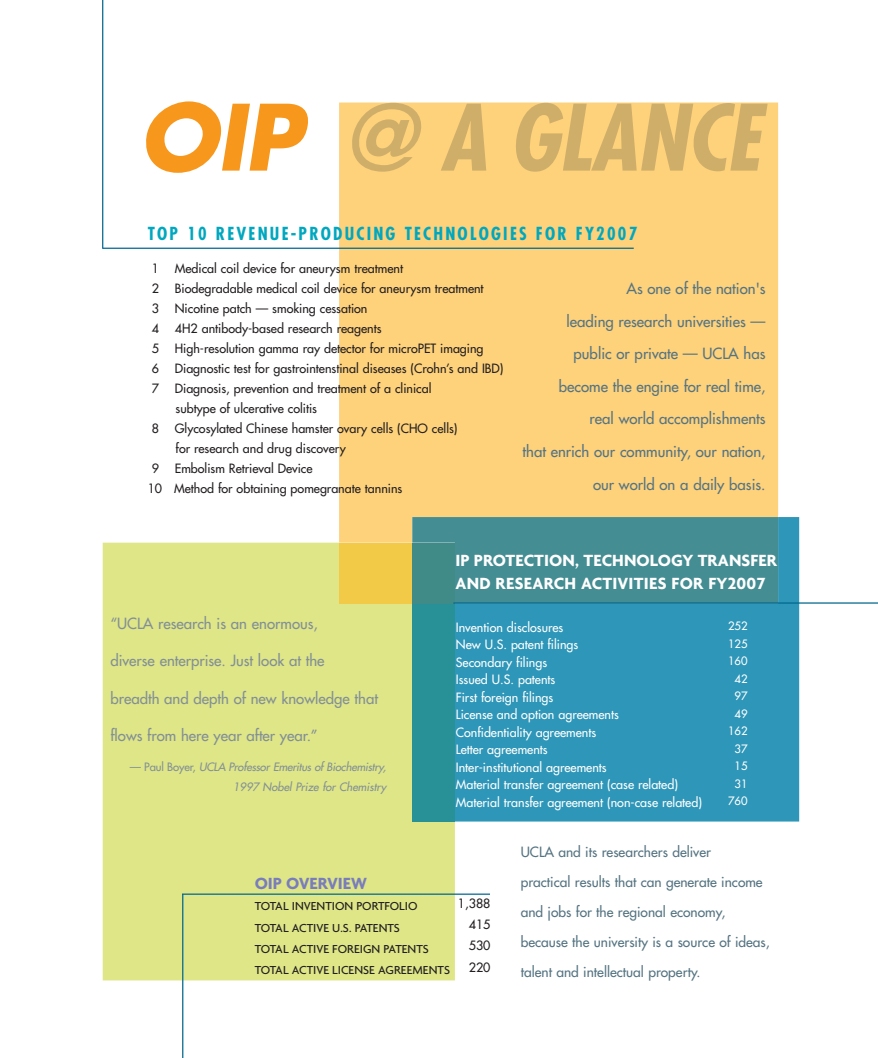
<style>
.page{position:relative;width:878px;height:1058px;background:#fff}
.page>*{position:absolute;margin:0;border:0;box-sizing:border-box;transform-origin:0 0}
.t1{font:italic 700 88.75px "Futura";color:#f7981d}
.t2{font:700 17.5px/22.5px "Agenda";letter-spacing:.005em;color:#fff}
.t3{font:700 condensed 17.5px "Futura";letter-spacing:.125em;color:#00a7be}
.t4{font:700 17.5px "Agenda";color:#7a7dbc}
.t5{font:15px/32.5px "Futura";color:#557482;text-align:right}
.t6{font:15px "Futura";color:#838f96}
.t7{font:13.75px/30px "Futura";color:#557482}
.t8{font:12.5px/20px "Futura";color:#231f20}
.t9{font:12.5px/17.5px "Futura";color:#fff}
.t10{font:500 12.5px/21.2px "Agenda";color:#231f20}
.t11{font:italic 11.25px/20px "Futura";letter-spacing:-.015em;color:#838f96;text-align:right}
.t12{font:11.25px/17.5px "Futura";color:#fff;text-align:center}
.s1{font-style:normal}
</style>
<div class="page">
<div style="left:103px;top:542px;width:352px;height:438px;background:#dee687"></div>
<div style="left:339px;top:102px;width:439px;height:440px;background:#fed17b"></div>
<div style="left:339px;top:542px;width:73px;height:61px;background:#f2ca48"></div>
<svg style="left:349px;top:103px;width:418px;height:69px;background:#e8c073"></svg>
<hr style="left:103px;top:248px;width:530px;height:1px;background:#00688f">
<div style="left:455px;top:517px;width:344px;height:304px;background:#2e96b8"></div>
<div style="left:412px;top:603px;width:43px;height:218px;background:#289197"></div>
<div style="left:412px;top:517px;width:366px;height:85px;background:#448d93"></div>
<div style="left:412px;top:542px;width:43px;height:61px;background:#408b87"></div>
<hr style="left:182px;top:893px;width:308px;height:1px;background:#00688f">
<hr style="left:182px;top:894px;width:1px;height:164px;background:#00688f">
<hr style="left:102px;top:0;width:1px;height:249px;background:#00688f">
<hr style="left:453px;top:602px;width:425px;height:1px;background:#00688f">
<h1 class="t1" style="left:139px;top:97px;width:165px">OIP</h1>
<h2 class="t3" style="left:148px;top:226px;width:491px">TOP 10 REVENUE-PRODUCING TECHNOLOGIES FOR FY2007</h2>
<p class="t8" style="left:152px;top:259px;width:9px">1</p>
<p class="t8" style="left:175px;top:259px;width:230px">Medical coil device for aneurysm treatment</p>
<p class="t8" style="left:152px;top:279px;width:9px">2</p>
<p class="t8" style="left:175px;top:279px;width:310px">Biodegradable medical coil device for aneurysm treatment</p>
<p class="t8" style="left:152px;top:299px;width:9px">3</p>
<p class="t8" style="left:175px;top:299px;width:194px">Nicotine patch — smoking cessation</p>
<p class="t8" style="left:152px;top:319px;width:9px">4</p>
<p class="t8" style="left:175px;top:319px;width:208px">4H2 antibody-based research reagents</p>
<p class="t8" style="left:152px;top:339px;width:9px">5</p>
<p class="t8" style="left:175px;top:339px;width:310px">High-resolution gamma ray detector for microPET imaging</p>
<p class="t8" style="left:152px;top:359px;width:9px">6</p>
<p class="t8" style="left:175px;top:359px;width:330px">Diagnostic test for gastrointenstinal diseases (Crohn’s and IBD)</p>
<p class="t8" style="left:152px;top:379px;width:9px">7</p>
<p class="t8" style="left:175px;top:379px;width:258px">Diagnosis, prevention and treatment of a clinical subtype of ulcerative colitis</p>
<p class="t8" style="left:152px;top:419px;width:9px">8</p>
<p class="t8" style="left:175px;top:419px;width:284px">Glycosylated Chinese hamster ovary cells (CHO cells) for research and drug discovery</p>
<p class="t8" style="left:152px;top:459px;width:9px">9</p>
<p class="t5" style="left:522px;top:274px;width:244px">As one of the nation's<br>leading research universities —<br>public or private — UCLA has become the engine for real time,<br>real world accomplishments<br>that enrich our community, our nation, our world on a daily basis.</p>
<p class="t8" style="left:148px;top:459px;width:256px;text-indent:27px">Embolism Retrieval Device<br>10 Method for obtaining pomegranate tannins</p>
<p class="t6" style="left:110px;top:615px;width:209px">“UCLA research is an enormous,</p>
<p class="t6" style="left:110px;top:653px;width:216px">diverse enterprise. Just look at the</p>
<p class="t6" style="left:110px;top:690px;width:269px">breadth and depth of new knowledge that</p>
<p class="t6" style="left:110px;top:728px;width:209px">flows from here year after year.”</p>
<p class="t11" style="left:130px;top:758px;width:258px"><span class="s1">— Paul Boyer,</span> UCLA Professor Emeritus of Biochemistry,<br>1997 Nobel Prize for Chemistry</p>
<h2 class="t2" style="left:455px;top:549px;width:323px">IP PROTECTION, TECHNOLOGY TRANSFER<br>AND RESEARCH ACTIVITIES FOR FY2007</h2>
<p class="t9" style="left:456px;top:619px;width:248px">Invention disclosures<br>New U.S. patent filings<br>Secondary filings<br>Issued U.S. patents<br>First foreign filings<br>License and option agreements<br>Confidentiality agreements<br>Letter agreements<br>Inter-institutional agreements<br>Material transfer agreement (case related)<br>Material transfer agreement (non-case related)</p>
<p class="t12" style="left:728px;top:618px;width:21px">252<br>125<br>160<br>42<br>97<br>49<br>162<br>37<br>15<br>31<br>760</p>
<h2 class="t4" style="left:255px;top:872px;width:114px">OIP OVERVIEW</h2>
<p class="t10" style="left:255px;top:895px;width:197px">TOTAL INVENTION PORTFOLIO<br>TOTAL ACTIVE U.S. PATENTS<br>TOTAL ACTIVE FOREIGN PATENTS<br>TOTAL ACTIVE LICENSE AGREEMENTS</p>
<p class="t8" style="left:469px;top:893px;width:23px;line-height:21.2px;text-align:justify;text-indent:-11px">1,388<br>415<br>530<br>220</p>
<p class="t7" style="left:520px;top:837px;width:250px">UCLA and its researchers deliver<br>practical results that can generate income and jobs for the regional economy, because the university is a source of ideas, talent and intellectual property.</p>
</div>
